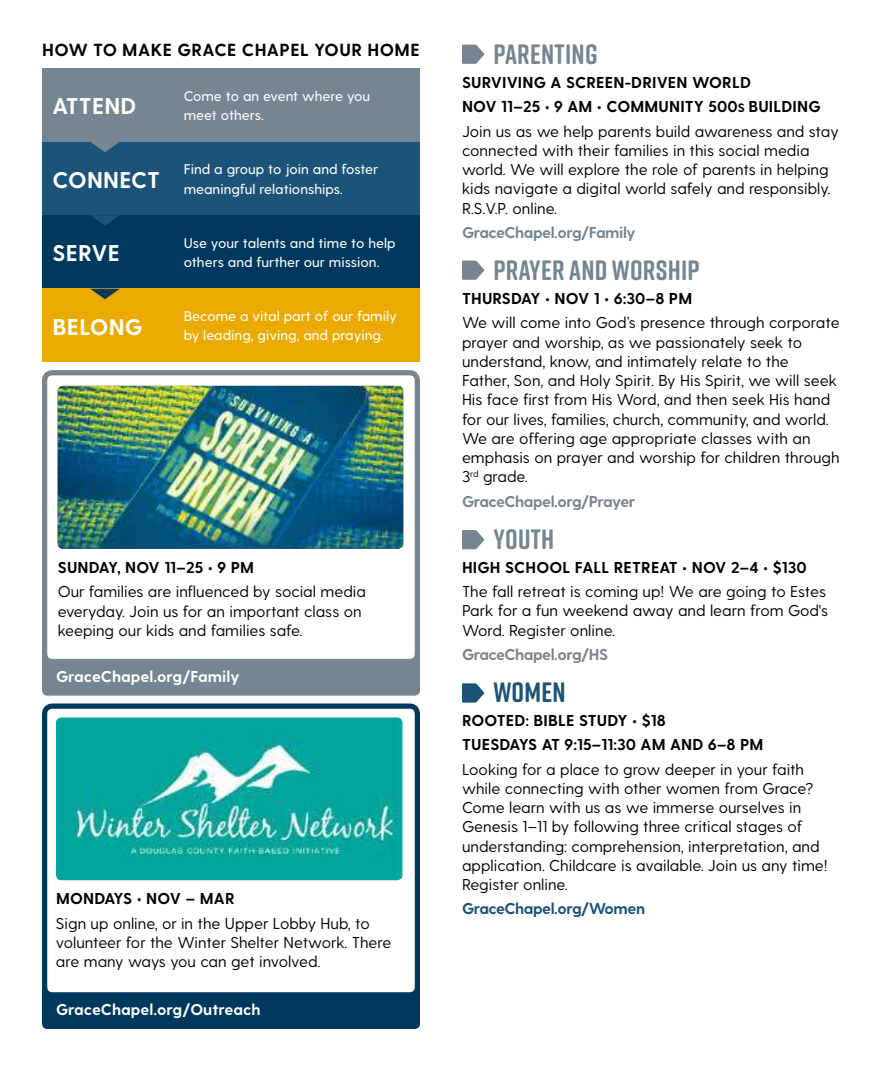
<style>
.page{position:relative;width:882px;height:1071px;background:#fff}
.page>*{position:absolute;margin:0;border:0;box-sizing:border-box;transform-origin:0 0}
.t1{font:700 28px "Rift Soft";letter-spacing:.01em;color:#768592}
.t2{font:700 28px "Rift Soft";letter-spacing:.01em;color:#1c5379}
.t3{font:700 22.75px "Greycliff CF";letter-spacing:.01em;color:#fff}
.t4{font:700 17.5px "Greycliff CF";letter-spacing:.03em;color:#000}
.t5{font:15.75px/19.2px "Greycliff CF";color:#000}
.t6{font:700 15.75px/24.3px "Greycliff CF";letter-spacing:.01em;color:#000}
.t7{font:700 15.75px "Greycliff CF";letter-spacing:-.03em;color:#768592}
.t8{font:700 15.75px "Greycliff CF";color:#fff}
.t9{font:700 15.75px "Greycliff CF";letter-spacing:-.03em;color:#1c5379}
.t10{font:500 14px/19.2px "Greycliff CF";color:#fff}
.s1{font-size:12.25px}
.s2{font-weight:400}
</style>
<div class="page">
<div style="left:42px;top:142px;width:378px;height:73px;background:#1c5379"></div>
<div style="left:42px;top:215px;width:378px;height:74px;background:#00395d"></div>
<div style="left:42px;top:289px;width:378px;height:73px;background:#ebaa00"></div>
<div style="left:42px;top:68px;width:378px;height:74px;background:#768592"></div>
<svg style="left:91px;top:142px;width:28px;height:10px"></svg>
<svg style="left:91px;top:215px;width:28px;height:11px"></svg>
<svg style="left:90px;top:289px;width:30px;height:10px"></svg>
<svg style="left:462px;top:45px;width:22px;height:19px"></svg>
<svg style="left:462px;top:261px;width:22px;height:19px"></svg>
<svg style="left:462px;top:530px;width:22px;height:19px"></svg>
<svg style="left:462px;top:683px;width:22px;height:20px"></svg>
<div style="left:42px;top:648px;width:378px;height:48px;background:#768592;border-radius:5px"></div>
<div style="left:45px;top:373px;width:372px;height:288px;background:#fff;border-radius:8px"></div>
<img style="left:58px;top:386px;width:345px;height:163px">
<div style="left:42px;top:370px;width:378px;height:294px;border:5px solid #768592;border-radius:8px"></div>
<div style="left:42px;top:982px;width:378px;height:47px;background:#00395d;border-radius:5px"></div>
<div style="left:45px;top:706px;width:372px;height:289px;background:#fff;border-radius:8px"></div>
<img style="left:56px;top:718px;width:346px;height:162px">
<div style="left:42px;top:703px;width:378px;height:294px;border:5px solid #00395d;border-radius:8px"></div>
<p class="t4" style="left:42px;top:42px;width:379px">HOW TO MAKE GRACE CHAPEL YOUR HOME</p>
<h1 class="t1" style="left:494px;top:42px;width:106px">PARENTING</h1>
<p class="t6" style="left:462px;top:71px;width:378px">SURVIVING A SCREEN-DRIVEN WORLD<br>NOV 11–25 • 9 AM • COMMUNITY 500<span class="s1">S</span> BUILDING<br><span class="s2">Join us as we help parents build awareness and stay</span></p>
<p class="t5" style="left:462px;top:142px;width:370px">connected with their families in this social media world. We will explore the role of parents in helping kids navigate a digital world safely and responsibly.<br>R.S.V.P. online.</p>
<p class="t7" style="left:462px;top:225px;width:175px">GraceChapel.org/Family</p>
<h1 class="t1" style="left:494px;top:258px;width:208px">PRAYER AND WORSHIP</h1>
<p class="t6" style="left:462px;top:287px;width:232px">THURSDAY • NOV 1 • 6:30–8 PM</p>
<p class="t5" style="left:462px;top:314px;width:379px">We will come into God’s presence through corporate prayer and worship, as we passionately seek to understand, know, and intimately relate to the Father, Son, and Holy Spirit. By His Spirit, we will seek His face first from His Word, and then seek His hand for our lives, families, church, community, and world.<br>We are offering age appropriate classes with an emphasis on prayer and worship for children through 3<sup>rd</sup> grade.</p>
<p class="t7" style="left:462px;top:494px;width:175px">GraceChapel.org/Prayer</p>
<h1 class="t1" style="left:494px;top:527px;width:62px">YOUTH</h1>
<p class="t6" style="left:462px;top:556px;width:346px">HIGH SCHOOL FALL RETREAT • NOV 2–4 • $130</p>
<p class="t5" style="left:462px;top:583px;width:368px">The fall retreat is coming up! We are going to Estes<br>Park for a fun weekend away and learn from God's<br>Word. Register online.</p>
<p class="t7" style="left:462px;top:647px;width:148px">GraceChapel.org/HS</p>
<h1 class="t2" style="left:494px;top:680px;width:74px">WOMEN</h1>
<p class="t6" style="left:462px;top:709px;width:303px">ROOTED: BIBLE STUDY • $18<br>TUESDAYS AT 9:15–11:30 AM AND 6–8 PM</p>
<p class="t5" style="left:462px;top:760px;width:367px">Looking for a place to grow deeper in your faith while connecting with other women from Grace?<br>Come learn with us as we immerse ourselves in Genesis 1–11 by following three critical stages of understanding: comprehension, interpretation, and application. Childcare is available. Join us any time!<br>Register online.</p>
<p class="t9" style="left:462px;top:902px;width:185px">GraceChapel.org/Women</p>
<p class="t10" style="left:184px;top:87px;width:188px">Come to an event where you meet others.</p>
<h2 class="t3" style="left:53px;top:96px;width:85px">ATTEND</h2>
<p class="t10" style="left:184px;top:161px;width:196px">Find a group to join and foster meaningful relationships.</p>
<h2 class="t3" style="left:53px;top:169px;width:109px">CONNECT</h2>
<p class="t10" style="left:184px;top:234px;width:213px">Use your talents and time to help others and further our mission.</p>
<h2 class="t3" style="left:53px;top:243px;width:69px">SERVE</h2>
<p class="t10" style="left:184px;top:307px;width:215px">Become a vital part of our family by leading, giving, and praying.</p>
<h2 class="t3" style="left:53px;top:316px;width:92px">BELONG</h2>
<p class="t6" style="left:58px;top:556px;width:198px">SUNDAY, NOV 11–25 • 9 PM</p>
<p class="t5" style="left:58px;top:583px;width:310px">Our families are influenced by social media everyday. Join us for an important class on keeping our kids and families safe.</p>
<p class="t8" style="left:56px;top:669px;width:185px">GraceChapel.org/Family</p>
<p class="t6" style="left:56px;top:887px;width:180px">MONDAYS • NOV – MAR</p>
<p class="t5" style="left:56px;top:915px;width:337px">Sign up online, or in the Upper Lobby Hub, to volunteer for the Winter Shelter Network. There are many ways you can get involved.</p>
<p class="t8" style="left:56px;top:1002px;width:206px">GraceChapel.org/Outreach</p>
</div>
